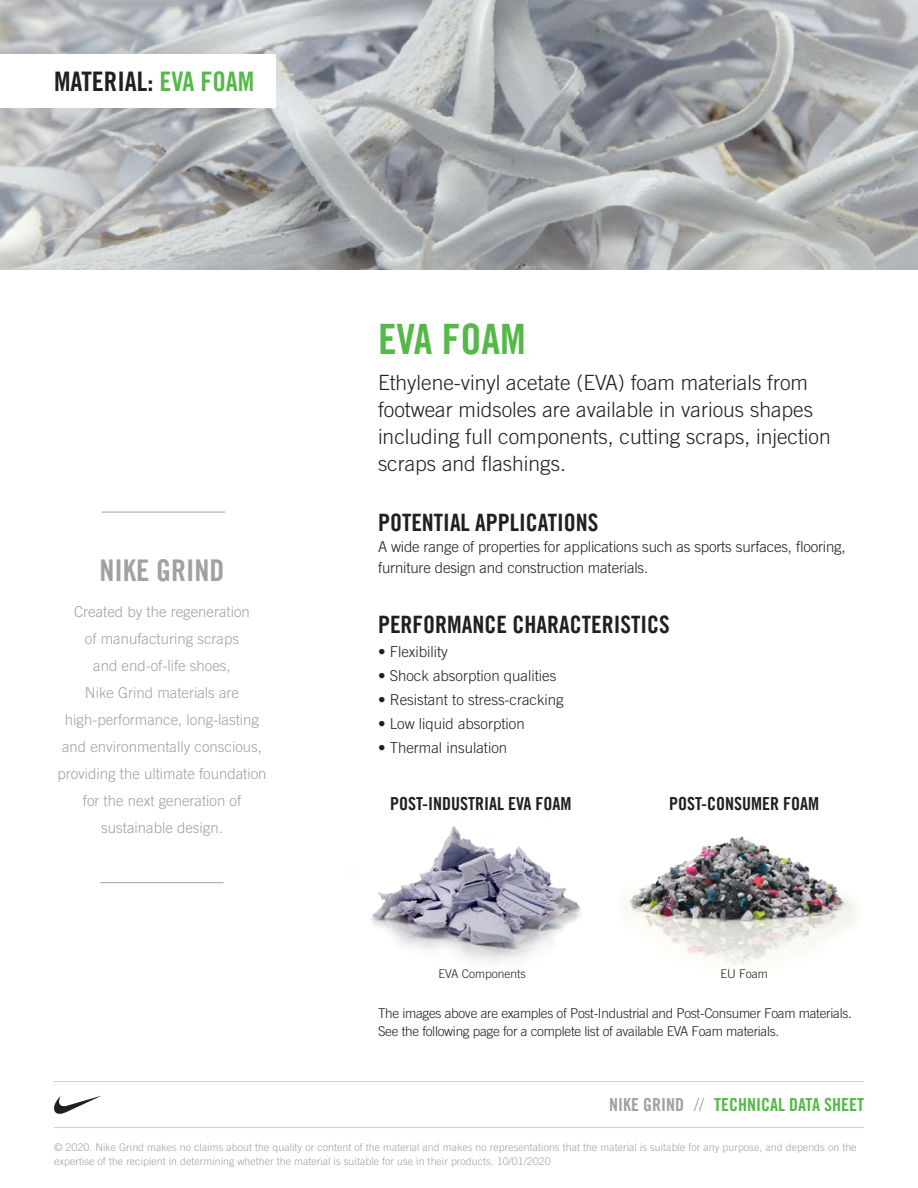
<style>
.page{position:relative;width:918px;height:1188px;background:#fff}
.page>*{position:absolute;margin:0;border:0;box-sizing:border-box;transform-origin:0 0}
.t1{font:700 condensed 42px "Trade Gothicfor Nike 365";color:#54b948}
.t2{font:700 condensed 30px "Trade Gothicfor Nike 365";color:#a1a1a4}
.t3{font:700 condensed 27px "Trade Gothicfor Nike 365";color:#231f20}
.t4{font:700 condensed 24px "Trade Gothicfor Nike 365";color:#231f20}
.t5{font:300 21px/27px "Trade Gothicfor Nike 365";color:#231f20}
.t6{font:700 condensed 18px "Trade Gothicfor Nike 365";color:#231f20}
.t7{font:700 condensed 18px "Trade Gothicfor Nike 365";color:#54b948}
.t8{font:300 15px/27px "Trade Gothicfor Nike 365";color:#a1a1a4;text-align:center}
.t9{font:300 15px/21px "Trade Gothicfor Nike 365";letter-spacing:-.01em;color:#231f20}
.t10{font:300 13.5px/18px "Trade Gothicfor Nike 365";letter-spacing:-.02em;color:#231f20}
.t11{font:300 12px "Trade Gothicfor Nike 365";color:#231f20}
.t12{font:300 10.5px/13.5px "Trade Gothicfor Nike 365";letter-spacing:.01em;color:#a1a1a4}
.s1{color:#54b948}
.s2{color:#a1a1a4}
.s3{font-family:"Trade Gothic LT Std";font-weight:300;font-stretch:normal;color:#a1a1a4}
</style>
<div class="page">
<svg style="left:54px;top:1095px;width:48px;height:19px"></svg>
<hr style="left:54px;top:1081px;width:810px;height:1px;background:#ceced0">
<hr style="left:54px;top:1127px;width:810px;height:1px;background:#ceced0">
<img style="left:623px;top:836px;width:234px;height:132px">
<img style="left:371px;top:826px;width:210px;height:136px">
<img style="left:0;top:0;width:918px;height:270px">
<div style="left:0;top:54px;width:275px;height:54px;background:#fff"></div>
<hr style="left:102px;top:512px;width:123px;height:1px;background:#a1a1a4">
<hr style="left:100px;top:882px;width:124px;height:1px;background:#a1a1a4">
<h3 class="t3" style="left:54px;top:64px;width:202px">MATERIAL: <span class="s1">EVA FOAM</span></h3>
<h2 class="t2" style="left:100px;top:552px;width:126px">NIKE GRIND</h2>
<p class="t8" style="left:57px;top:598px;width:211px">Created by the regeneration<br>of manufacturing scraps<br>and end-of-life shoes,<br>Nike Grind materials are high-performance, long-lasting and environmentally conscious, providing the ultimate foundation for the next generation of sustainable design.</p>
<h1 class="t1" style="left:378px;top:314px;width:149px">EVA FOAM</h1>
<h3 class="t5" style="left:378px;top:369px;width:454px">Ethylene-vinyl acetate (EVA) foam materials from footwear midsoles are available in various shapes including full components, cutting scraps, injection scraps and flashings.</h3>
<h3 class="t4" style="left:378px;top:508px;width:222px">POTENTIAL APPLICATIONS</h3>
<h3 class="t9" style="left:378px;top:536px;width:469px">A wide range of properties for applications such as sports surfaces, flooring, furniture design and construction materials.</h3>
<h3 class="t4" style="left:378px;top:610px;width:293px">PERFORMANCE CHARACTERISTICS</h3>
<h3 class="t9" style="left:378px;top:641px;width:71px">• Flexibility</h3>
<h3 class="t9" style="left:378px;top:665px;width:180px">• Shock absorption qualities</h3>
<h3 class="t9" style="left:378px;top:689px;width:187px">• Resistant to stress-cracking</h3>
<h3 class="t9" style="left:378px;top:713px;width:148px">• Low liquid absorption</h3>
<h3 class="t9" style="left:378px;top:737px;width:131px">• Thermal insulation</h3>
<h3 class="t6" style="left:390px;top:793px;width:183px">POST-INDUSTRIAL EVA FOAM</h3>
<h3 class="t6" style="left:669px;top:793px;width:151px">POST-CONSUMER FOAM</h3>
<p class="t11" style="left:439px;top:967px;width:89px">EVA Components</p>
<p class="t11" style="left:721px;top:967px;width:49px">EU Foam</p>
<p class="t10" style="left:378px;top:1004px;width:475px">The images above are examples of Post-Industrial and Post-Consumer Foam materials.<br>See the following page for a complete list of available EVA Foam materials.</p>
<h3 class="t7" style="left:609px;top:1094px;width:256px"><span class="s2">NIKE GRIND</span> <span class="s3">//</span> TECHNICAL DATA SHEET</h3>
<p class="t12" style="left:54px;top:1141px;width:804px">© 2020. Nike Grind makes no claims about the quality or content of the material and makes no representations that the material is suitable for any purpose, and depends on the expertise of the recipient in determining whether the material is suitable for use in their products. 10/01/2020</p>
</div>
